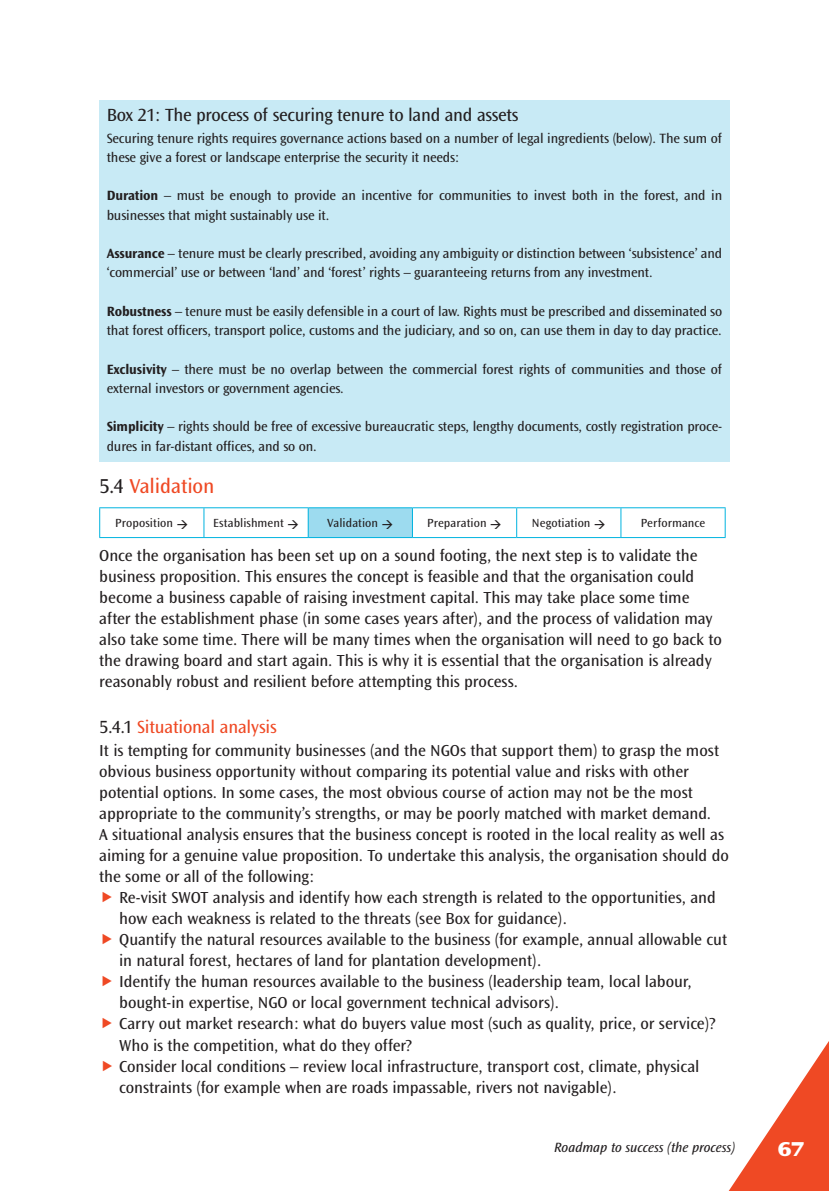
<style>
.page{position:relative;width:829px;height:1191px;background:#fff}
.page>*{position:absolute;margin:0;border:0;box-sizing:border-box;transform-origin:0 0}
.t1{font:21px "Ocean Sans MM 403 475";letter-spacing:-.01em;color:#ef4924}
.t2{font:21px "Ocean Sans MM 760 800";color:#fff}
.t3{font:18.38px "Ocean Sans MM 403 475";letter-spacing:-.015em;color:#231f20}
.t4{font:18.38px "Ocean Sans MM 403 475";letter-spacing:-.01em;color:#ef4924}
.t5{font:16.62px/21px "Ocean Sans MM 403 475";letter-spacing:-.005em;color:#231f20}
.t6{font:14px/19.2px "Ocean Sans MM 403 475";letter-spacing:-.01em;color:#231f20}
.t7{font:14px "Ocean Sans MM It 403 475";color:#231f20}
.t8{font:12.25px "Ocean Sans MM 403 475";letter-spacing:.005em;color:#231f20}
.s1{font-family:"Ocean Sans MM 648 475"}
.s2{color:#231f20}
</style>
<div class="page">
<svg style="left:728px;top:1042px;width:100px;height:149px"></svg>
<div style="left:99px;top:100px;width:630px;height:361px;background:#c8eaf5"></div>
<div style="left:308px;top:508px;width:104px;height:29px;background:#9ddbef"></div>
<hr style="left:99px;top:507px;width:105px;height:1px;background:#00b3df">
<svg style="left:99px;top:508px;width:1px;height:29px"></svg>
<hr style="left:204px;top:507px;width:104px;height:1px;background:#00b3df">
<svg style="left:203px;top:508px;width:1px;height:29px"></svg>
<hr style="left:308px;top:507px;width:104px;height:1px;background:#00b3df">
<svg style="left:308px;top:508px;width:1px;height:29px"></svg>
<hr style="left:412px;top:507px;width:104px;height:1px;background:#00b3df">
<svg style="left:412px;top:508px;width:1px;height:29px"></svg>
<hr style="left:516px;top:507px;width:105px;height:1px;background:#00b3df">
<svg style="left:516px;top:508px;width:1px;height:29px"></svg>
<hr style="left:621px;top:507px;width:104px;height:1px;background:#00b3df">
<svg style="left:620px;top:508px;width:1px;height:29px"></svg>
<svg style="left:724px;top:508px;width:1px;height:29px"></svg>
<hr style="left:99px;top:537px;width:105px;height:1px;background:#00b3df">
<hr style="left:204px;top:537px;width:104px;height:1px;background:#00b3df">
<hr style="left:308px;top:537px;width:104px;height:1px;background:#00b3df">
<hr style="left:412px;top:537px;width:104px;height:1px;background:#00b3df">
<hr style="left:516px;top:537px;width:105px;height:1px;background:#00b3df">
<hr style="left:621px;top:537px;width:104px;height:1px;background:#00b3df">
<p class="t3" style="left:107px;top:105px;width:413px">Box 21: The process of securing tenure to land and assets</p>
<p class="t6" style="left:107px;top:129px;width:616px">Securing tenure rights requires governance actions based on a number of legal ingredients (below). The sum of these give a forest or landscape enterprise the security it needs:</p>
<p class="t6" style="left:107px;top:186px;width:617px"><span class="s1">Duration</span> – must be enough to provide an incentive for communities to invest both in the forest, and in businesses that might sustainably use it.</p>
<p class="t6" style="left:107px;top:244px;width:617px"><span class="s1">Assurance</span> – tenure must be clearly prescribed, avoiding any ambiguity or distinction between ‘subsistence’ and ‘commercial’ use or between ‘land’ and ‘forest’ rights – guaranteeing returns from any investment.</p>
<p class="t6" style="left:107px;top:302px;width:617px"><span class="s1">Robustness</span> – tenure must be easily defensible in a court of law. Rights must be prescribed and disseminated so that forest officers, transport police, customs and the judiciary, and so on, can use them in day to day practice.</p>
<p class="t6" style="left:107px;top:360px;width:616px"><span class="s1">Exclusivity</span> – there must be no overlap between the commercial forest rights of communities and those of external investors or government agencies.</p>
<p class="t6" style="left:107px;top:417px;width:617px"><span class="s1">Simplicity</span> – rights should be free of excessive bureaucratic steps, lengthy documents, costly registration proce&shy;dures in far-distant offices, and so on.</p>
<p class="t1" style="left:99px;top:474px;width:117px"><span class="s2">5.4</span> Validation</p>
<p class="t8" style="left:115px;top:516px;width:75px">Proposition →</p>
<p class="t8" style="left:213px;top:516px;width:87px">Establishment →</p>
<p class="t8" style="left:327px;top:516px;width:68px">Validation →</p>
<p class="t8" style="left:427px;top:516px;width:76px">Preparation →</p>
<p class="t8" style="left:531px;top:516px;width:75px">Negotiation →</p>
<p class="t8" style="left:640px;top:516px;width:66px">Performance</p>
<p class="t5" style="left:99px;top:545px;width:624px">Once the organisation has been set up on a sound footing, the next step is to validate the business proposition. This ensures the concept is feasible and that the organisation could become a business capable of raising investment capital. This may take place some time after the establishment phase (in some cases years after), and the process of validation may also take some time. There will be many times when the organisation will need to go back to the drawing board and start again. This is why it is essential that the organisation is already reasonably robust and resilient before attempting this process.</p>
<p class="t4" style="left:99px;top:716px;width:179px"><span class="s2">5.4.1</span> Situational analysis</p>
<p class="t5" style="left:99px;top:740px;width:631px">It is tempting for community businesses (and the NGOs that support them) to grasp the most obvious business opportunity without comparing its potential value and risks with other potential options. In some cases, the most obvious course of action may not be the most appropriate to the community’s strengths, or may be poorly matched with market demand.<br>A situational analysis ensures that the business concept is rooted in the local reality as well as aiming for a genuine value proposition. To undertake this analysis, the organisation should do the some or all of the following:</p>
<p class="t5" style="left:119px;top:887px;width:609px">Re-visit SWOT analysis and identify how each strength is related to the opportunities, and how each weakness is related to the threats (see Box for guidance).<br>Quantify the natural resources available to the business (for example, annual allowable cut in natural forest, hectares of land for plantation development).<br>Identify the human resources available to the business (leadership team, local labour, bought-in expertise, NGO or local government technical advisors).<br>Carry out market research: what do buyers value most (such as quality, price, or service)?<br>Who is the competition, what do they offer?<br>Consider local conditions – review local infrastructure, transport cost, climate, physical constraints (for example when are roads impassable, rivers not navigable).</p>
<p class="t7" style="left:554px;top:1139px;width:183px">Roadmap to success (the process)</p>
<p class="t2" style="left:777px;top:1137px;width:29px">67</p>
</div>
